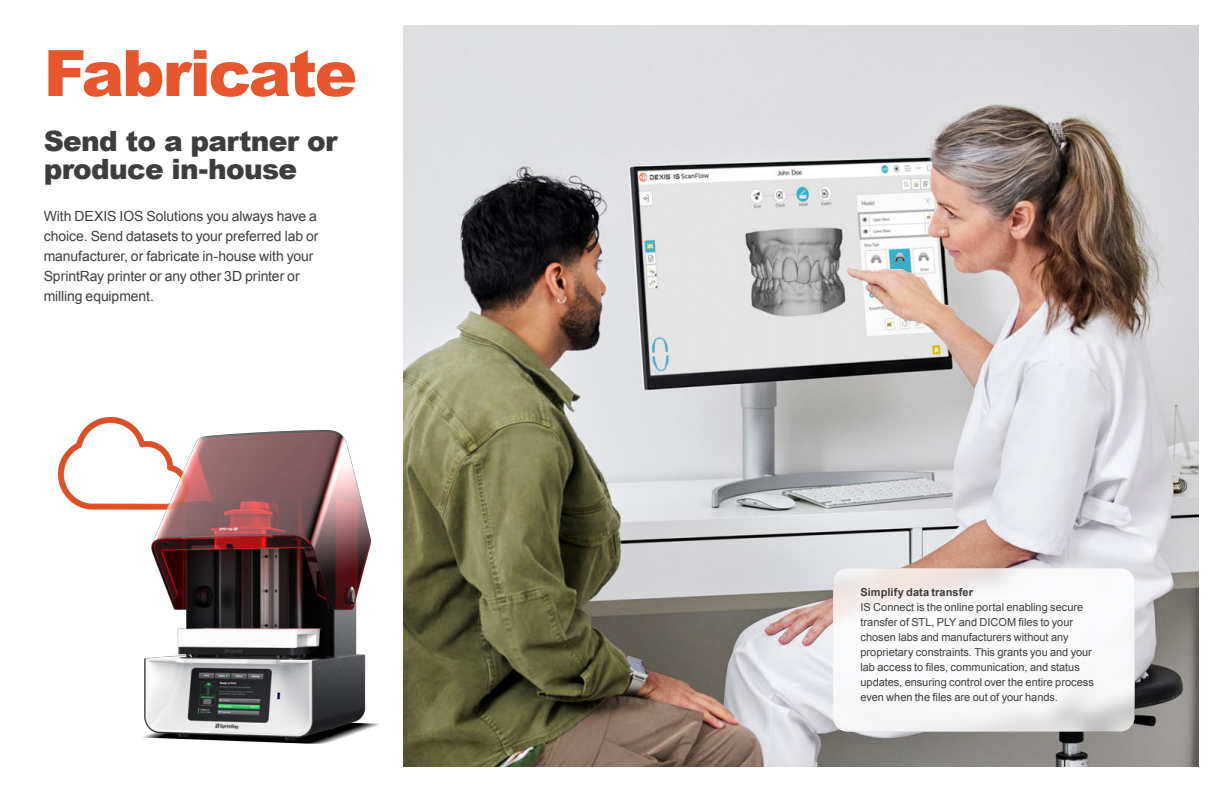
<style>
.page{position:relative;width:1224px;height:792px;background:#fff}
.page>*{position:absolute;margin:0;border:0;box-sizing:border-box;transform-origin:0 0}
.Headline_72_72{font:900 64px "Arial";letter-spacing:-.035em;color:#e8562e}
.Headline_28_28{font:900 28px/28px "Arial";letter-spacing:-.025em;color:#3d3d3c}
.Copy_12_14_4{font:14px/20px "Arial";letter-spacing:-.005em;color:#3d3d3c}
.Copy_11_13{font:11px/15px "Arial";color:#3d3d3c}
.Copy_11_13-2{font:700 11px "Arial";letter-spacing:.005em;color:#3d3d3c}
</style>
<div class="page">
<img style="left:403px;top:26px;width:795px;height:740px">
<img style="left:58px;top:417px;width:321px;height:327px">
<svg style="left:833px;top:568px;width:301px;height:163px"></svg>
<p class="Headline_72_72" style="left:44px;top:27px;width:315px">Fabricate</p>
<p class="Headline_28_28" style="left:44px;top:126px;width:295px">Send to a partner or produce in-house</p>
<p class="Copy_12_14_4" style="left:44px;top:206px;width:276px">With DEXIS IOS Solutions you always have a choice. Send datasets to your preferred lab or manufacturer, or fabricate in-house with your SprintRay printer or any other 3D printer or milling equipment.</p>
<p class="Copy_11_13-2" style="left:860px;top:585px;width:114px">Simplify data transfer</p>
<p class="Copy_11_13" style="left:860px;top:600px;width:235px">IS Connect is the online portal enabling secure transfer of STL, PLY and DICOM files to your chosen labs and manufacturers without any proprietary constraints. This grants you and your lab access to files, communication, and status updates, ensuring control over the entire process even when the files are out of your hands.</p>
</div>
